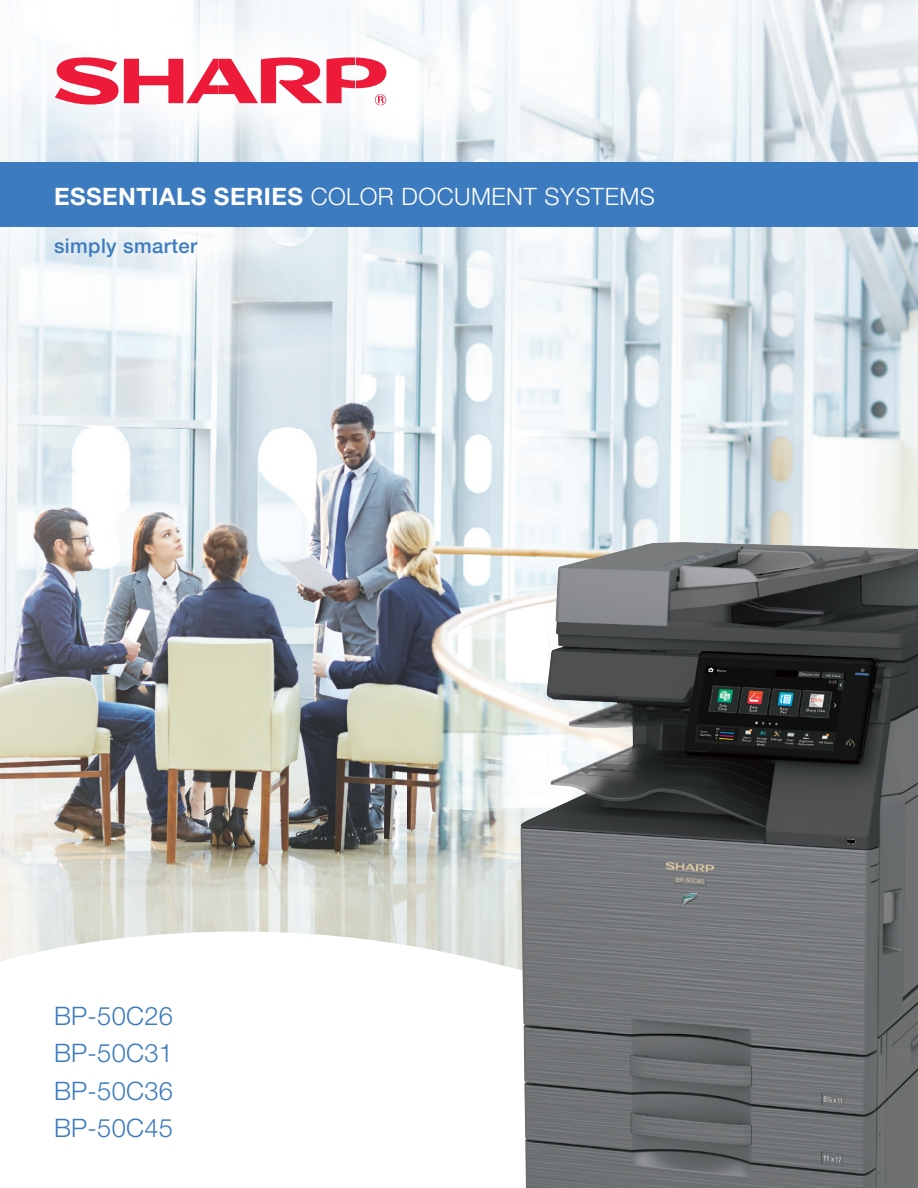
<style>
.page{position:relative;width:918px;height:1188px;background:#fff}
.page>*{position:absolute;margin:0;border:0;box-sizing:border-box;transform-origin:0 0}
.t1{font:300 25.5px/37.5px "Helvetica Neue LT Std";letter-spacing:.01em;color:#3c7bbf;text-align:justify}
.t2{font:300 24px "Helvetica Neue LT Std";letter-spacing:.02em;color:#fff}
.t3{font:500 20.25px "Helvetica Neue LT Std";letter-spacing:.02em;color:#3c7bbf}
.s1{font-weight:700}
</style>
<div class="page">
<img style="left:0;top:0;width:918px;height:894px">
<svg style="left:0;top:894px;width:521px;height:76px"></svg>
<div style="left:0;top:162px;width:918px;height:65px;background:#3c7bbf"></div>
<img style="left:521px;top:542px;width:397px;height:646px">
<svg style="left:55px;top:57px;width:331px;height:48px"></svg>
<p class="t2" style="left:54px;top:181px;width:603px"><span class="s1">ESSENTIALS SERIES</span> COLOR DOCUMENT SYSTEMS</p>
<p class="t3" style="left:54px;top:234px;width:145px">simply smarter</p>
<p class="t1" style="left:54px;top:996px;width:120px">BP-50C26<br>BP-50C31<br>BP-50C36<br>BP-50C45</p>
</div>
